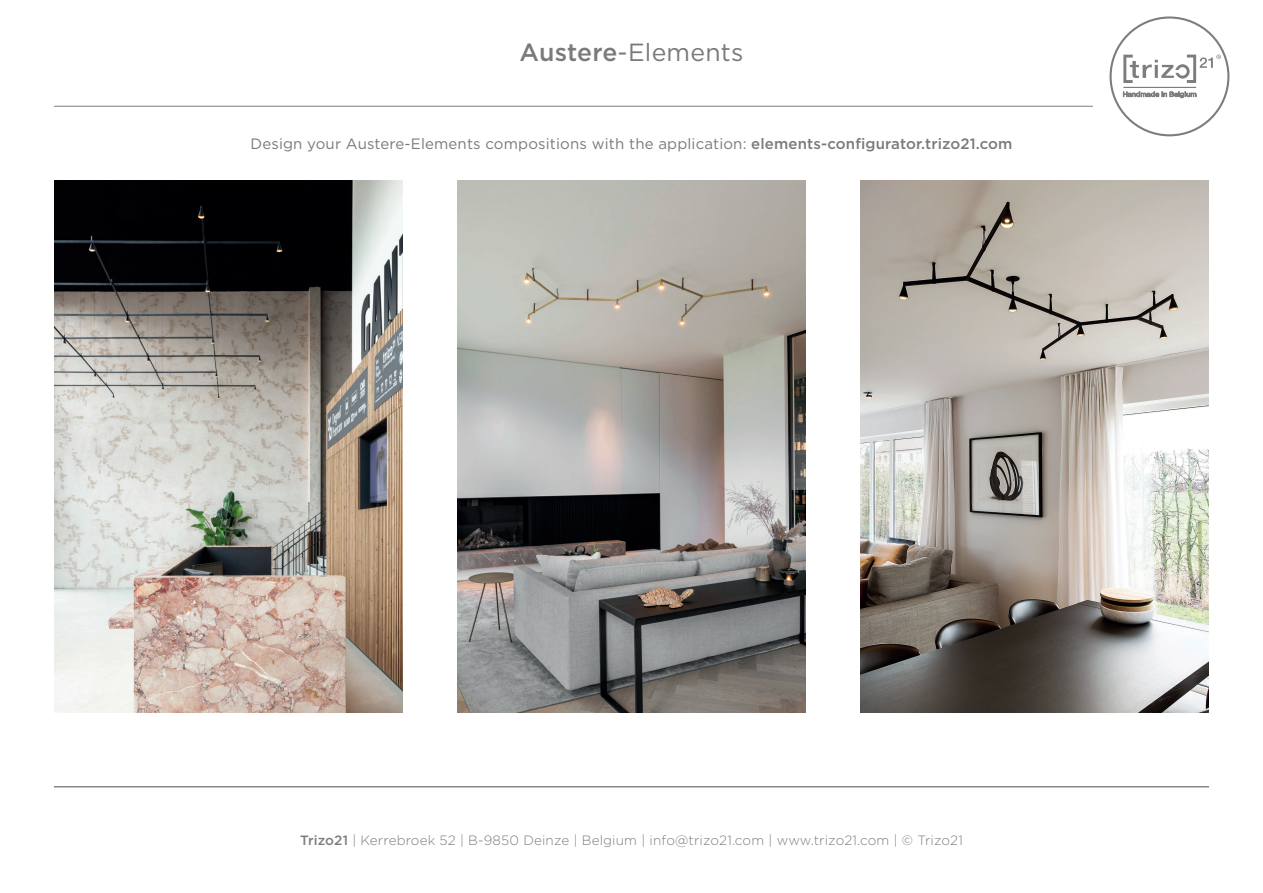
<style>
.page{position:relative;width:1263px;height:893px;background:#fff}
.page>*{position:absolute;margin:0;border:0;box-sizing:border-box;transform-origin:0 0}
.t1{font:24.75px "Gotham";letter-spacing:.01em;color:#797a7b}
.t2{font:15px "Gotham";letter-spacing:.01em;color:#797a7b}
.t3{font:300 13.5px "Gotham";letter-spacing:.01em;color:#7d7e7c}
.s1{font-weight:500}
</style>
<div class="page">
<hr style="left:54px;top:106px;width:1039px;height:1px;background:#7d7e7c">
<hr style="left:54px;top:786px;width:1155px;height:1px;background:#7d7e7c">
<hr style="left:1123px;top:87px;width:73px;height:1px;background:#7d7e7c">
<div style="left:1109px;top:16px;width:120px;height:120px;border:2px solid #7d7e7c;border-radius:50%"></div>
<svg style="left:1123px;top:91px;width:73px;height:7px"></svg>
<svg style="left:1123px;top:55px;width:98px;height:28px"></svg>
<img style="left:54px;top:181px;width:349px;height:531px">
<img style="left:457px;top:181px;width:349px;height:531px">
<img style="left:860px;top:181px;width:349px;height:531px">
<h1 class="t1" style="left:519px;top:39px;width:226px"><span class="s1">Austere</span>-Elements</h1>
<p class="t2" style="left:250px;top:136px;width:763px">Design your Austere-Elements compositions with the application: <span class="s1">elements-configurator.trizo21.com</span></p>
<p class="t3" style="left:300px;top:833px;width:664px"><span class="s1">Trizo21</span> | Kerrebroek 52 | B-9850 Deinze | Belgium | info@trizo21.com | www.trizo21.com | © Trizo21</p>
</div>
